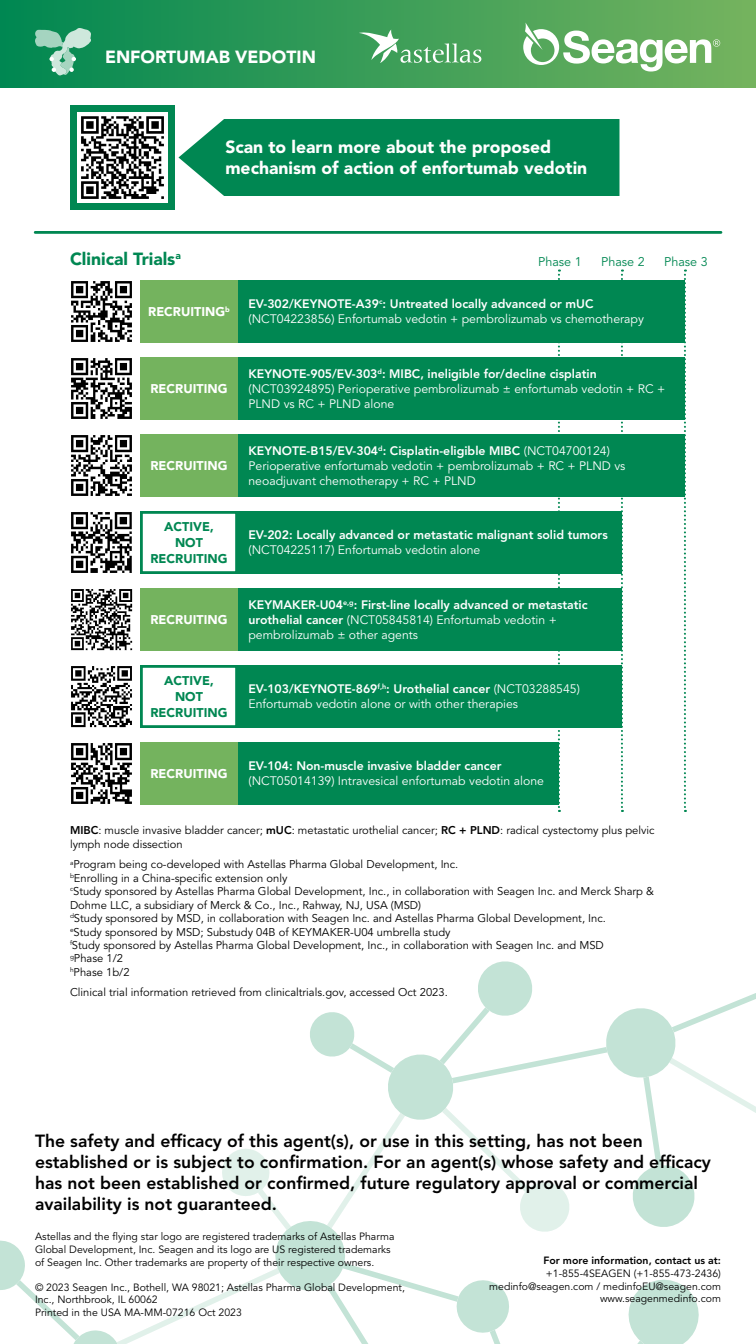
<style>
.page{position:relative;width:756px;height:1344px;background:#fff}
.page>*{position:absolute;margin:0;border:0;box-sizing:border-box;transform-origin:0 0}
.t1{font:800 17.5px/21px "Avenir LT Std";color:#000}
.t2{font:900 17.5px/21px "Avenir LT Pro";color:#fff}
.t3{font:900 17.5px "Avenir LT Pro";color:#008752}
.t4{font:900 12.6px "Avenir LT Pro";color:#fff}
.t5{font:900 12.6px/16.1px "Avenir LT Pro";color:#008752;text-align:center}
.t6{font:12.6px "Avenir LT Std";color:#008752}
.t7{font:12.25px/14.7px "Avenir LT Std";color:#fff}
.t8{font:800 12.25px/14.7px "Avenir LT Std";color:#fff}
.t9{font:11.2px/13.4px "Avenir LT Std";color:#000}
.t10{font:10.5px/12.6px "Avenir LT Std";color:#000}
.t11{font:800 10.5px "Avenir LT Std";color:#000}
.s1{font-weight:800}
.s2{font-weight:400}
</style>
<div class="page">
<svg style="left:0;top:961px;width:756px;height:383px"></svg>
<div style="left:0;top:0;width:756px;height:88px;background:linear-gradient(to right,#008752,#75b35f)"></div>
<svg style="left:523px;top:23px;width:197px;height:49px"></svg>
<svg style="left:35px;top:28px;width:56px;height:47px;background:#62b591"></svg>
<svg style="left:359px;top:30px;width:122px;height:33px;background:#66b279"></svg>
<div style="left:70px;top:105px;width:105px;height:105px;background:#fff;border:7px solid #008752"></div>
<img style="left:81px;top:116px;width:83px;height:83px">
<div style="left:178px;top:119px;width:441px;height:77px;background:#008752"></div>
<hr style="left:35px;top:231px;width:686px;height:3px;background:#008752">
<svg style="left:558px;top:270px;width:2px;height:542px"></svg>
<svg style="left:621px;top:270px;width:2px;height:542px"></svg>
<svg style="left:684px;top:270px;width:2px;height:542px"></svg>
<img style="left:71px;top:743px;width:61px;height:61px">
<div style="left:140px;top:742px;width:98px;height:63px;background:#74b35e"></div>
<div style="left:238px;top:742px;width:321px;height:63px;background:#008752"></div>
<img style="left:71px;top:666px;width:61px;height:62px">
<div style="left:140px;top:665px;width:98px;height:63px;border:3px solid #008752"></div>
<div style="left:238px;top:665px;width:384px;height:63px;background:#008752"></div>
<img style="left:71px;top:589px;width:62px;height:62px">
<div style="left:140px;top:588px;width:98px;height:63px;background:#74b35e"></div>
<div style="left:238px;top:588px;width:384px;height:63px;background:#008752"></div>
<img style="left:71px;top:512px;width:61px;height:61px">
<div style="left:140px;top:511px;width:98px;height:63px;border:3px solid #008752"></div>
<div style="left:238px;top:511px;width:384px;height:63px;background:#008752"></div>
<img style="left:71px;top:435px;width:61px;height:61px">
<div style="left:140px;top:434px;width:98px;height:63px;background:#74b35e"></div>
<div style="left:238px;top:434px;width:447px;height:63px;background:#008752"></div>
<img style="left:71px;top:358px;width:61px;height:61px">
<div style="left:140px;top:357px;width:98px;height:63px;background:#74b35e"></div>
<div style="left:238px;top:357px;width:447px;height:63px;background:#008752"></div>
<img style="left:71px;top:281px;width:61px;height:61px">
<div style="left:140px;top:280px;width:98px;height:63px;background:#74b35e"></div>
<div style="left:238px;top:280px;width:447px;height:63px;background:#008752"></div>
<h1 class="t2" style="left:105px;top:46px;width:212px">ENFORTUMAB VEDOTIN</h1>
<h1 class="t2" style="left:225px;top:137px;width:363px">Scan to learn more about the proposed mechanism of action of enfortumab vedotin</h1>
<h1 class="t3" style="left:70px;top:249px;width:112px">Clinical Trials<sup>a</sup></h1>
<p class="t6" style="left:538px;top:254px;width:45px">Phase 1</p>
<p class="t6" style="left:601px;top:254px;width:45px">Phase 2</p>
<p class="t6" style="left:664px;top:254px;width:45px">Phase 3</p>
<p class="t4" style="left:148px;top:304px;width:83px">RECRUITING<sup>b</sup></p>
<p class="t7" style="left:248px;top:297px;width:397px"><span class="s1">EV-302/KEYNOTE-A39</span><sup>c</sup><span class="s1">: Untreated locally advanced or mUC </span>(NCT04223856) Enfortumab vedotin + pembrolizumab vs chemotherapy</p>
<p class="t4" style="left:151px;top:381px;width:78px">RECRUITING</p>
<p class="t4" style="left:151px;top:458px;width:78px">RECRUITING</p>
<p class="t7" style="left:248px;top:367px;width:418px"><span class="s1">KEYNOTE-905/EV-303</span><sup>d</sup><span class="s1">: MIBC, ineligible for/decline cisplatin </span>(NCT03924895) Perioperative pembrolizumab ± enfortumab vedotin + RC +<br>PLND vs RC + PLND alone</p>
<p class="t7" style="left:248px;top:444px;width:378px"><span class="s1">KEYNOTE-B15/EV-304</span><sup>d</sup><span class="s1">: Cisplatin-eligible MIBC</span> (NCT04700124)<br>Perioperative enfortumab vedotin + pembrolizumab + RC + PLND vs neoadjuvant chemotherapy + RC + PLND</p>
<p class="t5" style="left:150px;top:518px;width:78px">ACTIVE,<br>NOT<br>RECRUITING</p>
<p class="t8" style="left:248px;top:528px;width:361px">EV-202: Locally advanced or metastatic malignant solid tumors</p>
<p class="t7" style="left:248px;top:543px;width:233px">(NCT04225117) Enfortumab vedotin alone</p>
<p class="t4" style="left:151px;top:612px;width:78px">RECRUITING</p>
<p class="t8" style="left:248px;top:598px;width:341px">KEYMAKER-U04<sup>e,g</sup>: First-line locally advanced or metastatic urothelial cancer <span class="s2">(NCT05845814) Enfortumab vedotin + pembrolizumab ± other agents</span></p>
<p class="t5" style="left:150px;top:672px;width:78px">ACTIVE,<br>NOT<br>RECRUITING</p>
<p class="t7" style="left:248px;top:682px;width:333px"><span class="s1">EV-103/KEYNOTE-869</span><sup>f,h</sup><span class="s1">: Urothelial cancer</span> (NCT03288545)<br>Enfortumab vedotin alone or with other therapies</p>
<p class="t4" style="left:151px;top:766px;width:78px">RECRUITING</p>
<p class="t8" style="left:248px;top:759px;width:255px">EV-104: Non-muscle invasive bladder cancer</p>
<p class="t7" style="left:248px;top:774px;width:297px">(NCT05014139) Intravesical enfortumab vedotin alone</p>
<p class="t9" style="left:70px;top:824px;width:586px"><span class="s1">MIBC</span>: muscle invasive bladder cancer; <span class="s1">mUC</span>: metastatic urothelial cancer; <span class="s1">RC + PLND</span>: radical cystectomy plus pelvic lymph node dissection</p>
<p class="t9" style="left:70px;top:858px;width:586px"><sup>a</sup>Program being co-developed with Astellas Pharma Global Development, Inc.<br><sup>b</sup>Enrolling in a China-specific extension only<br><sup>c</sup>Study sponsored by Astellas Pharma Global Development, Inc., in collaboration with Seagen Inc. and Merck Sharp &amp; Dohme LLC, a subsidiary of Merck &amp; Co., Inc., Rahway, NJ, USA (MSD)<br><sup>d</sup>Study sponsored by MSD, in collaboration with Seagen Inc. and Astellas Pharma Global Development, Inc.<br><sup>e</sup>Study sponsored by MSD; Substudy 04B of KEYMAKER-U04 umbrella study<br><sup>f</sup>Study sponsored by Astellas Pharma Global Development, Inc., in collaboration with Seagen Inc. and MSD<br><sup>g</sup>Phase 1/2<br><sup>h</sup>Phase 1b/2</p>
<p class="t9" style="left:70px;top:986px;width:379px">Clinical trial information retrieved from clinicaltrials.gov, accessed Oct 2023.</p>
<p class="t1" style="left:35px;top:1131px;width:677px">The safety and efficacy of this agent(s), or use in this setting, has not been established or is subject to confirmation. For an agent(s) whose safety and efficacy has not been established or confirmed, future regulatory approval or commercial availability is not guaranteed.</p>
<p class="t10" style="left:35px;top:1231px;width:361px">Astellas and the flying star logo are registered trademarks of Astellas Pharma<br>Global Development, Inc. Seagen and its logo are US registered trademarks of Seagen Inc. Other trademarks are property of their respective owners.</p>
<p class="t10" style="left:35px;top:1281px;width:372px">© 2023 Seagen Inc., Bothell, WA 98021; Astellas Pharma Global Development,<br>Inc., Northbrook, IL 60062<br>Printed in the USA MA-MM-07216 Oct 2023</p>
<p class="t11" style="left:543px;top:1255px;width:179px">For more information, contact us at:</p>
<p class="t10" style="left:489px;top:1267px;width:233px;text-align:right">+1-855-4SEAGEN (+1-855-473-2436) medinfo@seagen.com / medinfoEU@seagen.com www.seagenmedinfo.com</p>
</div>
